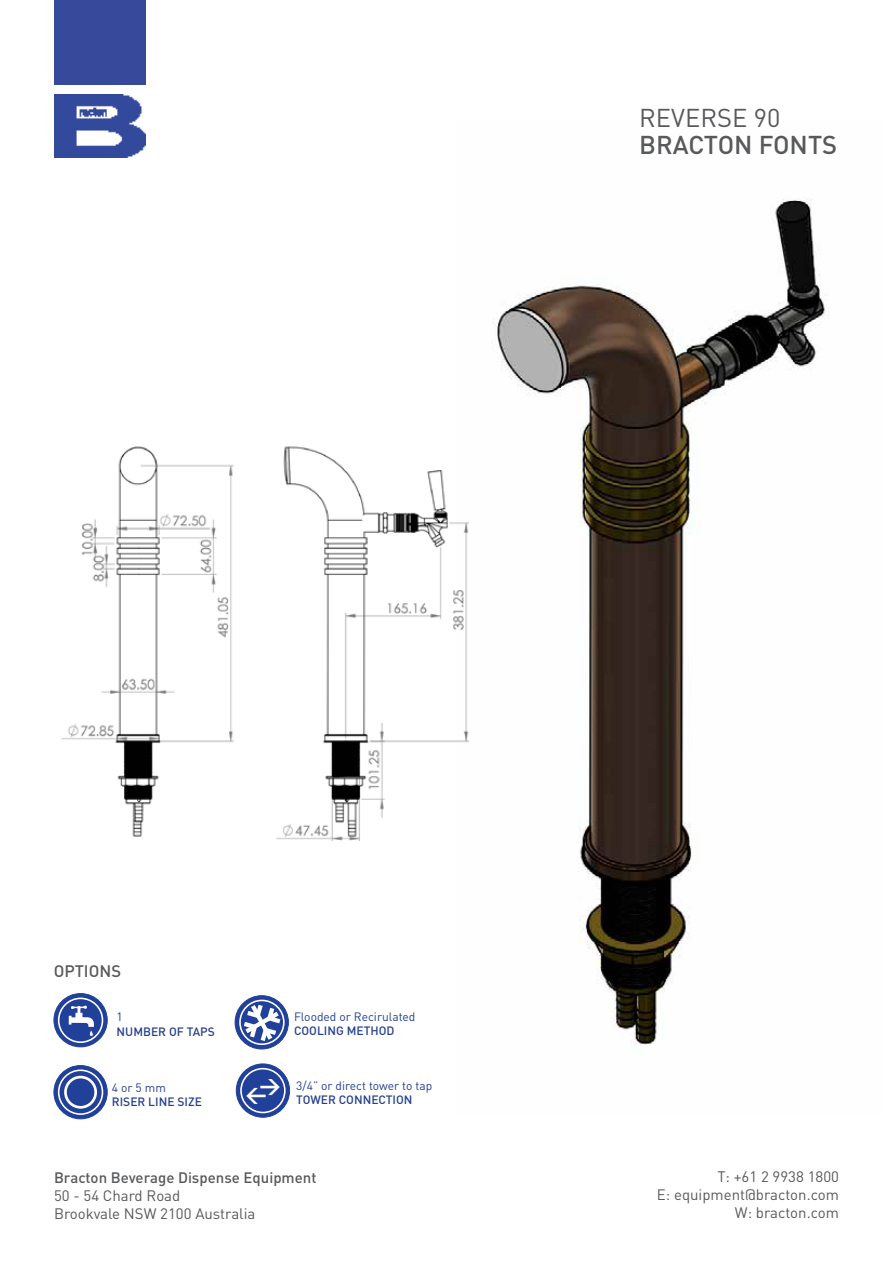
<style>
.page{position:relative;width:893px;height:1263px;background:#fff}
.page>*{position:absolute;margin:0;border:0;box-sizing:border-box;transform-origin:0 0}
.t1{font:500 25.5px "DIN";color:#58595b}
.t2{font:25.5px "DIN";color:#58595b}
.t3{font:700 20.85px "DIN";color:#fff}
.t4{font:500 16.5px "DIN";color:#58595b}
.t5{font:15px/18px "DIN";color:#58595b;text-align:right}
.t6{font:500 15px "DIN";color:#58595b}
.t7{font:500 12px "DIN";color:#25408f}
.t8{font:12px "DIN";color:#25408f}
</style>
<div class="page">
<img style="left:493px;top:199px;width:337px;height:846px">
<img style="left:54px;top:94px;width:91px;height:64px">
<div style="left:54px;top:0;width:91px;height:84px;background:#36499b"></div>
<div style="left:235px;top:996px;width:53px;height:53px;background:#21409a;border-radius:50%"></div>
<div style="left:235px;top:995px;width:54px;height:54px;border:1px solid #21409a;border-radius:50%"></div>
<svg style="left:239px;top:1000px;width:46px;height:46px"></svg>
<div style="left:239px;top:1000px;width:46px;height:45px;border:2px solid #fff;border-radius:50%"></div>
<svg style="left:54px;top:993px;width:53px;height:54px"></svg>
<div style="left:54px;top:993px;width:53px;height:54px;border:1px solid #21409a;border-radius:50%"></div>
<svg style="left:69px;top:1004px;width:27px;height:33px"></svg>
<div style="left:58px;top:997px;width:45px;height:46px;border:2px solid #fff;border-radius:50%"></div>
<div style="left:236px;top:1064px;width:54px;height:53px;background:#21409a;border-radius:50%"></div>
<div style="left:236px;top:1064px;width:54px;height:53px;border:1px solid #21409a;border-radius:50%"></div>
<div style="left:240px;top:1068px;width:46px;height:45px;border:2px solid #fff;border-radius:50%"></div>
<svg style="left:54px;top:1065px;width:53px;height:54px"></svg>
<div style="left:54px;top:1065px;width:53px;height:54px;border:1px solid #21409a;border-radius:50%"></div>
<div style="left:65px;top:1077px;width:31px;height:30px;background:#21409a;border-radius:50%"></div>
<div style="left:64px;top:1076px;width:33px;height:32px;border:3px solid #fff;border-radius:50%"></div>
<div style="left:58px;top:1069px;width:45px;height:46px;border:2px solid #fff;border-radius:50%"></div>
<img style="left:61px;top:446px;width:409px;height:394px">
<h1 class="t2" style="left:639px;top:102px;width:143px">REVERSE 90</h1>
<h1 class="t1" style="left:639px;top:129px;width:200px">BRACTON FONTS</h1>
<p class="t4" style="left:54px;top:960px;width:69px">OPTIONS</p>
<p class="t8" style="left:117px;top:1009px;width:8px">1</p>
<p class="t7" style="left:117px;top:1024px;width:100px">NUMBER OF TAPS</p>
<p class="t8" style="left:112px;top:1080px;width:56px">4 or 5 mm</p>
<p class="t7" style="left:112px;top:1094px;width:92px">RISER LINE SIZE</p>
<p class="t8" style="left:294px;top:1009px;width:123px">Flooded or Recirulated</p>
<p class="t7" style="left:294px;top:1023px;width:102px">COOLING METHOD</p>
<h2 class="t3" style="left:260px;top:1072px;width:23px">&gt;</h2>
<h2 class="t3" style="left:267px;top:1111px;width:23px;rotate:-180deg">&gt;</h2>
<p class="t8" style="left:296px;top:1078px;width:137px">3/4” or direct tower to tap</p>
<p class="t7" style="left:296px;top:1092px;width:118px">TOWER CONNECTION</p>
<p class="t6" style="left:54px;top:1168px;width:264px">Bracton Beverage Dispense Equipment</p>
<p class="t5" style="left:54px;top:1186px;width:203px;text-align:left">50 - 54 Chard Road<br>Brookvale NSW 2100 Australia</p>
<p class="t5" style="left:657px;top:1168px;width:184px">T: +61 2 9938 1800<br>E: equipment@bracton.com<br>W: bracton.com</p>
</div>
